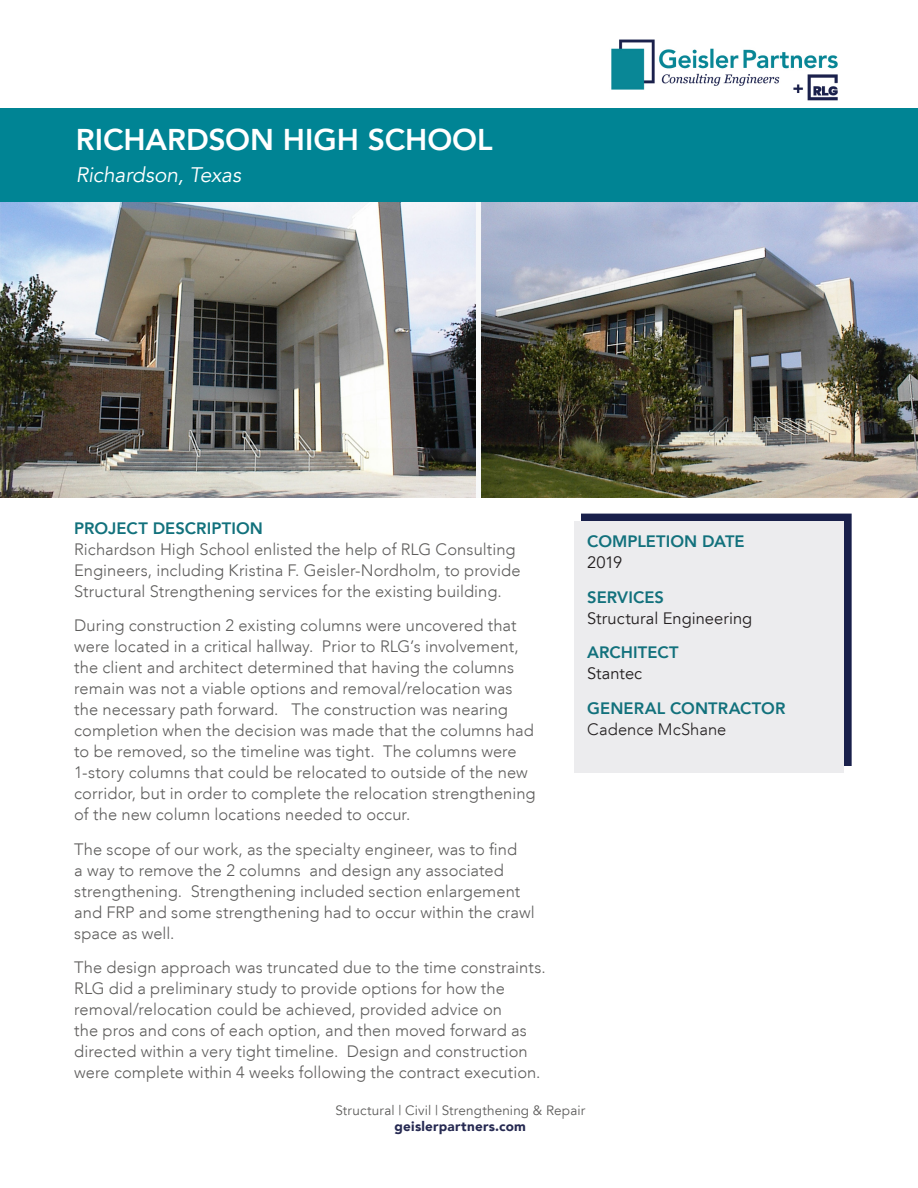
<style>
.page{position:relative;width:918px;height:1188px;background:#fff}
.page>*{position:absolute;margin:0;border:0;box-sizing:border-box;transform-origin:0 0}
.project_name{font:800 30px "Avenir LT";color:#fff}
.project_location{font:italic 21px "Avenir LT";letter-spacing:-.005em;color:#fff}
.project_description{font:300 16.5px/21px "Avenir LT";letter-spacing:.005em;color:#5e5d5c}
.proj_side_header_4{font:800 16.5px "Avenir LT";letter-spacing:.005em;color:#12717c}
.proj_side_body_3{font:16.5px "Avenir LT";color:#231f20}
.project_description-2{font:800 16.5px "Avenir LT";letter-spacing:.005em;color:#12717c}
.proj_side_header1{font:800 16.5px "Avenir LT";letter-spacing:.005em;color:#12717c}
.proj_side_body_4{font:300 16.5px "Avenir LT";letter-spacing:.005em;color:#231f20}
.proj_side_header3{font:800 16.5px "Avenir LT";letter-spacing:.005em;color:#12717c}
.proj_side_body_4-2{font:16.5px "Avenir LT";color:#231f20}
.proj_side_body_1{font:16.5px "Avenir LT";color:#231f20}
.body{font:13.5px/16.5px "Avenir LT";letter-spacing:.01em;color:#5e5d5c;text-align:center}
.s1{font-weight:900;color:#262a52}
</style>
<div class="page">
<img style="left:611px;top:39px;width:227px;height:62px">
<img style="left:0;top:201px;width:475px;height:296px">
<img style="left:482px;top:201px;width:436px;height:296px">
<div style="left:0;top:108px;width:918px;height:93px;background:#008494"></div>
<div style="left:581px;top:514px;width:270px;height:252px;background:#19204b"></div>
<div style="left:574px;top:521px;width:270px;height:252px;background:#ececee"></div>
<p class="project_name" style="left:76px;top:122px;width:418px">RICHARDSON HIGH SCHOOL</p>
<p class="project_location" style="left:76px;top:163px;width:167px">Richardson, Texas</p>
<p class="project_description-2" style="left:74px;top:518px;width:190px">PROJECT DESCRIPTION</p>
<p class="project_description" style="left:74px;top:539px;width:448px">Richardson High School enlisted the help of RLG Consulting<br>Engineers, including Kristina F. Geisler-Nordholm, to provide<br>Structural Strengthening services for the existing building.</p>
<p class="project_description" style="left:74px;top:615px;width:463px">During construction 2 existing columns were uncovered that were located in a critical hallway. Prior to RLG’s involvement, the client and architect determined that having the columns remain was not a viable options and removal/relocation was the necessary path forward. The construction was nearing completion when the decision was made that the columns had to be removed, so the timeline was tight. The columns were 1-story columns that could be relocated to outside of the new corridor, but in order to complete the relocation strengthening of the new column locations needed to occur.</p>
<p class="project_description" style="left:74px;top:839px;width:462px">The scope of our work, as the specialty engineer, was to find<br>a way to remove the 2 columns and design any associated strengthening. Strengthening included section enlargement and FRP and some strengthening had to occur within the crawl space as well.</p>
<p class="project_description" style="left:74px;top:957px;width:473px">The design approach was truncated due to the time constraints.<br>RLG did a preliminary study to provide options for how the removal/relocation could be achieved, provided advice on<br>the pros and cons of each option, and then moved forward as directed within a very tight timeline. Design and construction were complete within 4 weeks following the contract execution.</p>
<p class="proj_side_header1" style="left:587px;top:532px;width:159px">COMPLETION DATE</p>
<p class="proj_side_body_1" style="left:587px;top:553px;width:37px">2019</p>
<p class="proj_side_header3" style="left:587px;top:587px;width:78px">SERVICES</p>
<p class="proj_side_body_3" style="left:587px;top:609px;width:167px">Structural Engineering</p>
<p class="proj_side_header_4" style="left:587px;top:643px;width:93px">ARCHITECT</p>
<p class="proj_side_body_4-2" style="left:587px;top:664px;width:56px">Stantec</p>
<p class="proj_side_header_4" style="left:587px;top:698px;width:200px">GENERAL CONTRACTOR</p>
<p class="proj_side_body_4" style="left:587px;top:719px;width:141px">Cadence McShane</p>
<p class="body" style="left:335px;top:1102px;width:251px">Structural | Civil | Strengthening &amp; Repair <span class="s1">geislerpartners.com</span></p>
</div>
